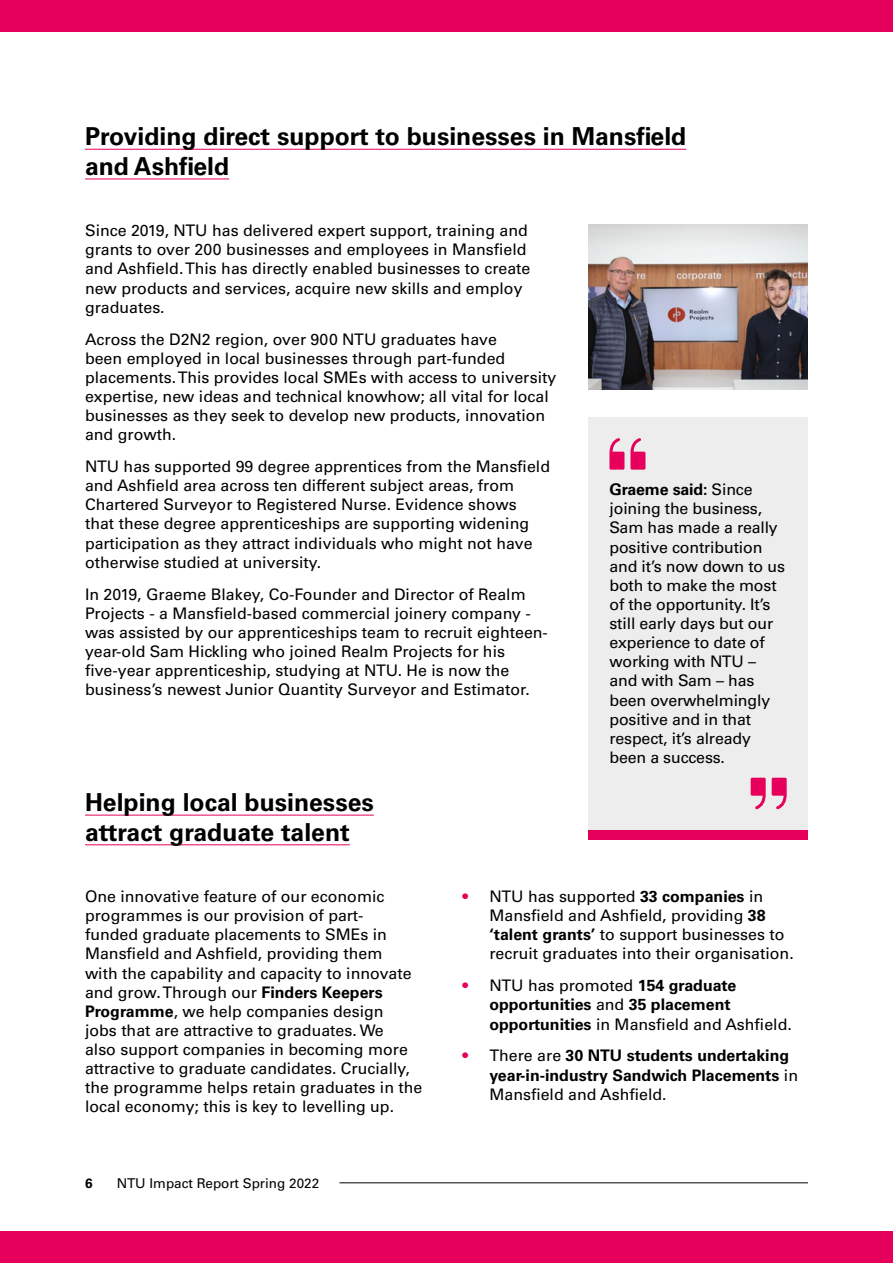
<style>
.page{position:relative;width:893px;height:1263px;background:#fff}
.page>*{position:absolute;margin:0;border:0;box-sizing:border-box;transform-origin:0 0}
.t1{font:700 24.75px/29.7px "Univers LT Std";color:#000}
.t2{font:15.9px/19.2px "Univers LT Std";color:#000}
.t3{font:700 15.9px/19.2px "Univers LT Std";color:#000}
.t4{font:13.5px "Univers LT Std";color:#000}
.t5{font:700 13.5px "Univers LT Std";color:#000}
.s1{font-weight:700}
.s2{color:#e6005b}
.s3{font-weight:400;color:#e6005b}
.s4{font-weight:400}
</style>
<div class="page">
<hr style="left:339px;top:1182px;width:469px;height:1px;background:#000">
<div style="left:0;top:1231px;width:893px;height:32px;background:#e6005b"></div>
<div style="left:0;top:0;width:893px;height:32px;background:#e6005b"></div>
<hr style="left:85px;top:149px;width:601px;height:1px;background:#e6005b">
<hr style="left:85px;top:179px;width:144px;height:1px;background:#e6005b">
<hr style="left:85px;top:815px;width:289px;height:1px;background:#e6005b">
<hr style="left:85px;top:844px;width:265px;height:1px;background:#e6005b">
<div style="left:588px;top:417px;width:220px;height:413px;background:#ededed"></div>
<svg style="left:609px;top:438px;width:15px;height:32px"></svg>
<svg style="left:630px;top:438px;width:15px;height:32px"></svg>
<svg style="left:772px;top:778px;width:15px;height:31px"></svg>
<svg style="left:751px;top:778px;width:15px;height:31px"></svg>
<img style="left:588px;top:225px;width:220px;height:164px">
<div style="left:588px;top:830px;width:220px;height:10px;background:#e6005b"></div>
<h1 class="t1" style="left:85px;top:122px;width:603px">Providing direct support to businesses in Mansfield and Ashfield</h1>
<p class="t2" style="left:85px;top:221px;width:447px">Since 2019, NTU has delivered expert support, training and grants to over 200 businesses and employees in Mansfield and Ashfield. This has directly enabled businesses to create new products and services, acquire new skills and employ graduates.</p>
<p class="t2" style="left:85px;top:329px;width:473px">Across the D2N2 region, over 900 NTU graduates have<br>been employed in local businesses through part-funded placements. This provides local SMEs with access to university expertise, new ideas and technical knowhow; all vital for local businesses as they seek to develop new products, innovation and growth.</p>
<p class="t2" style="left:85px;top:457px;width:467px">NTU has supported 99 degree apprentices from the Mansfield and Ashfield area across ten different subject areas, from Chartered Surveyor to Registered Nurse. Evidence shows<br>that these degree apprenticeships are supporting widening participation as they attract individuals who might not have otherwise studied at university.</p>
<p class="t2" style="left:85px;top:584px;width:464px">In 2019, Graeme Blakey, Co-Founder and Director of Realm Projects - a Mansfield-based commercial joinery company - was assisted by our apprenticeships team to recruit eighteen&shy;year-old Sam Hickling who joined Realm Projects for his five-year apprenticeship, studying at NTU. He is now the business’s newest Junior Quantity Surveyor and Estimator.</p>
<h1 class="t1" style="left:85px;top:788px;width:290px">Helping local businesses attract graduate talent</h1>
<p class="t2" style="left:609px;top:480px;width:177px"><span class="s1">Graeme said:</span> Since joining the business,<br>Sam has made a really positive contribution and it’s now down to us both to make the most of the opportunity. It’s still early days but our experience to date of working with NTU – and with Sam – has been overwhelmingly positive and in that respect, it’s already been a success.</p>
<p class="t2" style="left:85px;top:887px;width:339px">One innovative feature of our economic programmes is our provision of part-<br>funded graduate placements to SMEs in Mansfield and Ashfield, providing them<br>with the capability and capacity to innovate and grow. Through our <span class="s1">Finders Keepers Programme</span>, we help companies design<br>jobs that are attractive to graduates. We<br>also support companies in becoming more attractive to graduate candidates. Crucially, the programme helps retain graduates in the local economy; this is key to levelling up.</p>
<p class="t5" style="left:85px;top:1175px;width:9px">6</p>
<p class="t4" style="left:117px;top:1175px;width:204px">NTU Impact Report Spring 2022</p>
<p class="t2" style="left:489px;top:887px;width:306px;text-indent:-27px"><span class="s2">•</span> NTU has supported <span class="s1">33 companies</span> in Mansfield and Ashfield, providing <span class="s1">38 ‘talent grants’</span> to support businesses to recruit graduates into their organisation.</p>
<p class="t3" style="left:489px;top:976px;width:304px;text-indent:-27px"><span class="s3">•</span> <span class="s4">NTU has promoted</span> 154 graduate opportunities <span class="s4">and</span> 35 placement opportunities <span class="s4">in Mansfield and Ashfield.</span></p>
<p class="t3" style="left:489px;top:1046px;width:310px;text-indent:-27px"><span class="s3">•</span> <span class="s4">There are</span> 30 NTU students undertaking year-in-industry Sandwich Placements <span class="s4">in<br>Mansfield and Ashfield.</span></p>
</div>
